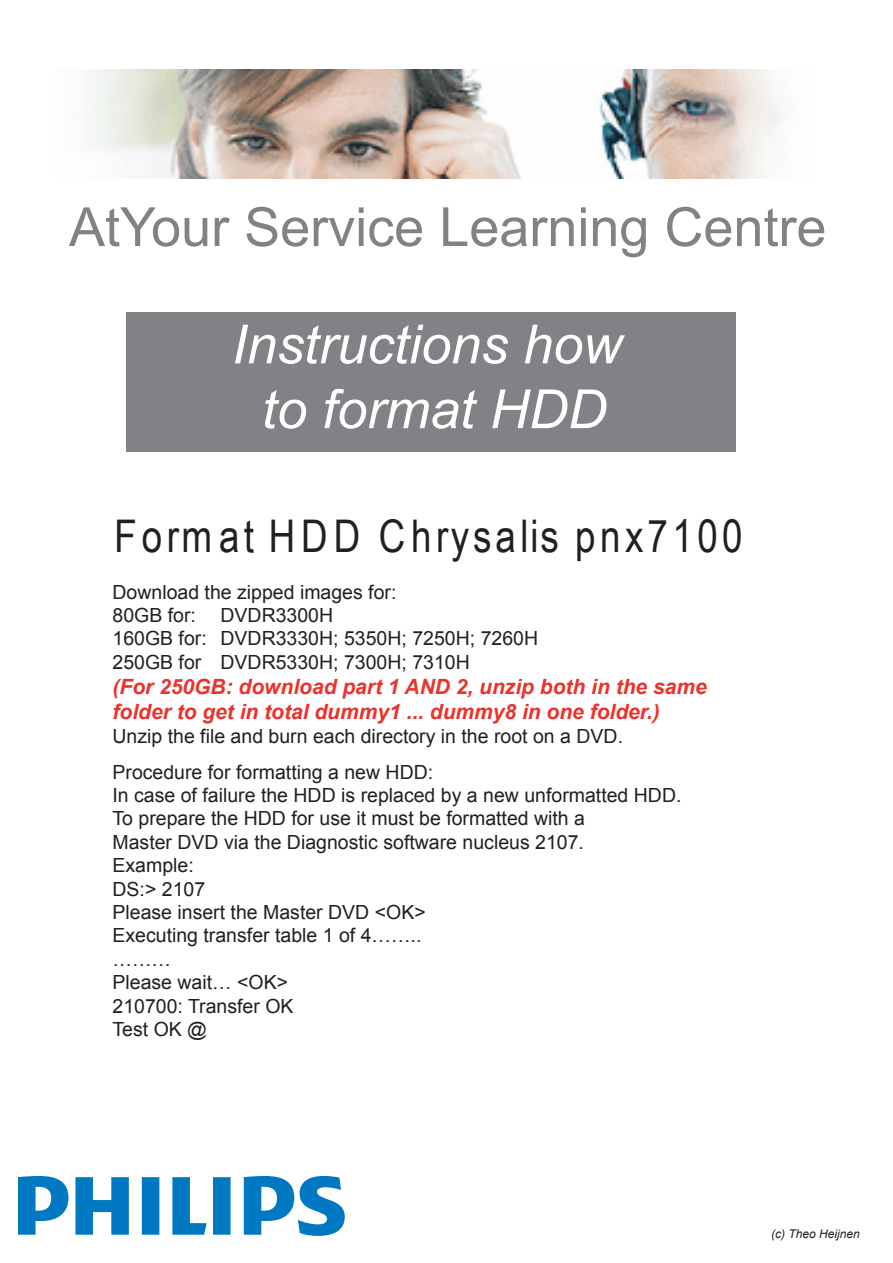
<style>
.page{position:relative;width:893px;height:1263px;background:#fff}
.page>*{position:absolute;margin:0;border:0;box-sizing:border-box;transform-origin:0 0}
.t1{font:54px "Arial";color:#808285}
.t2{font:italic 54px/64.8px "Arial";color:#fff;text-align:center}
.t3{font:45px "Arial Narrow";letter-spacing:.1em;color:#231f20}
.t4{font:italic 700 21px/25.2px "Arial";color:#eb322d}
.t5{font:19.5px/23.4px "Arial";color:#231f20}
.t6{font:italic 12px "Arial";color:#231f20}
</style>
<div class="page">
<div style="left:126px;top:312px;width:609px;height:140px;background:#808285"></div>
<svg style="left:18px;top:1176px;width:327px;height:60px"></svg>
<img style="left:92px;top:70px;width:693px;height:109px">
<h1 class="t1" style="left:69px;top:192px;width:759px">AtYour Service Learning Centre</h1>
<h1 class="t2" style="left:232px;top:313px;width:392px">Instructions how to format HDD</h1>
<h2 class="t3" style="left:114px;top:503px;width:630px">Format HDD Chrysalis pnx7100</h2>
<p class="t5" style="left:112px;top:580px;width:285px">Download the zipped images for:<br>80GB for:</p>
<p class="t5" style="left:112px;top:604px;width:427px;text-indent:108px">DVDR3300H<br>160GB for: DVDR3330H; 5350H; 7250H; 7260H<br>250GB for DVDR5330H; 7300H; 7310H</p>
<p class="t4" style="left:112px;top:675px;width:596px">(For 250GB: download part 1 AND 2, unzip both in the same folder to get in total dummy1 ... dummy8 in one folder.)</p>
<p class="t5" style="left:112px;top:724px;width:512px">Unzip the file and burn each directory in the root on a DVD.</p>
<p class="t5" style="left:112px;top:760px;width:570px">Procedure for formatting a new HDD:<br>In case of failure the HDD is replaced by a new unformatted HDD.<br>To prepare the HDD for use it must be formatted with a<br>Master DVD via the Diagnostic software nucleus 2107.<br>Example:<br>DS:&gt; 2107<br>Please insert the Master DVD &lt;OK&gt;<br>Executing transfer table 1 of 4……..<br>………<br>Please wait… &lt;OK&gt;<br>210700: Transfer OK<br>Test OK @</p>
<p class="t6" style="left:771px;top:1226px;width:90px">(c) Theo Heijnen</p>
</div>
